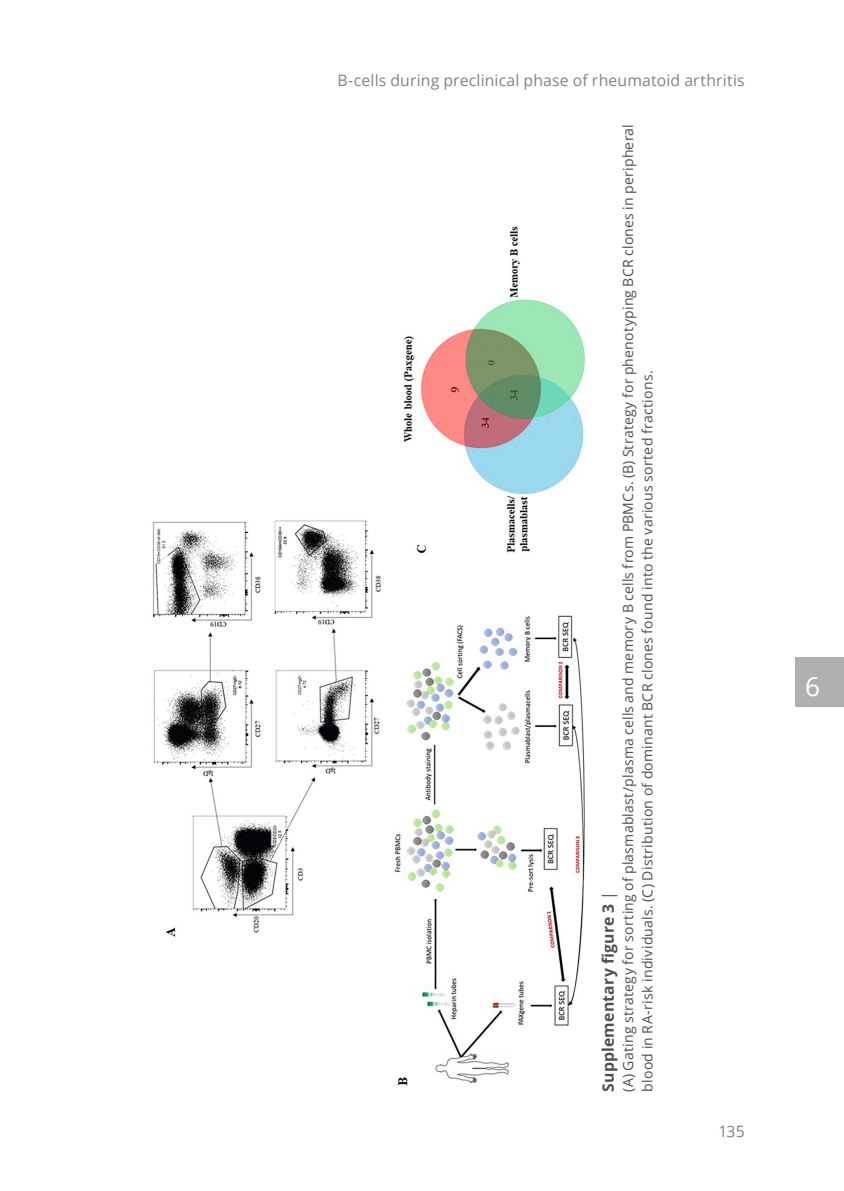
<style>
.page{position:relative;width:844px;height:1191px;background:#fff}
.page>*{position:absolute;margin:0;border:0;box-sizing:border-box;transform-origin:0 0}
.t1{font:26.25px "Open Sans";color:#fff}
.t2{font:15.75px "Open Sans";letter-spacing:.01em;color:#818281}
.t3{font:700 15.75px "Open Sans";letter-spacing:.01em;color:#4e4e4d}
.t4{font:14px/19.2px "Open Sans";letter-spacing:.015em;color:#4e4e4d}
.s1{font-weight:400}
</style>
<div class="page">
<img style="left:153px;top:226px;width:431px;height:860px">
<div style="left:795px;top:657px;width:48px;height:50px;background:#afb0b0"></div>
<p class="t2" style="left:337px;top:70px;width:408px">B-cells during preclinical phase of rheumatoid arthritis</p>
<p class="t4" style="left:618px;top:1091px;width:969px;rotate:-90deg">(A) Gating strategy for sorting of plasmablast/plasma cells and memory B cells from PBMCs. (B) Strategy for phenotyping BCR clones in peripheral blood in RA-risk individuals. (C) Distribution of dominant BCR clones found into the various sorted fractions.</p>
<p class="t3" style="left:597px;top:1091px;width:202px;rotate:-90deg">Supplementary figure 3 <span class="s1">|</span></p>
<p class="t2" style="left:718px;top:1120px;width:28px">135</p>
<h1 class="t1" style="left:805px;top:669px;width:17px">6</h1>
</div>
